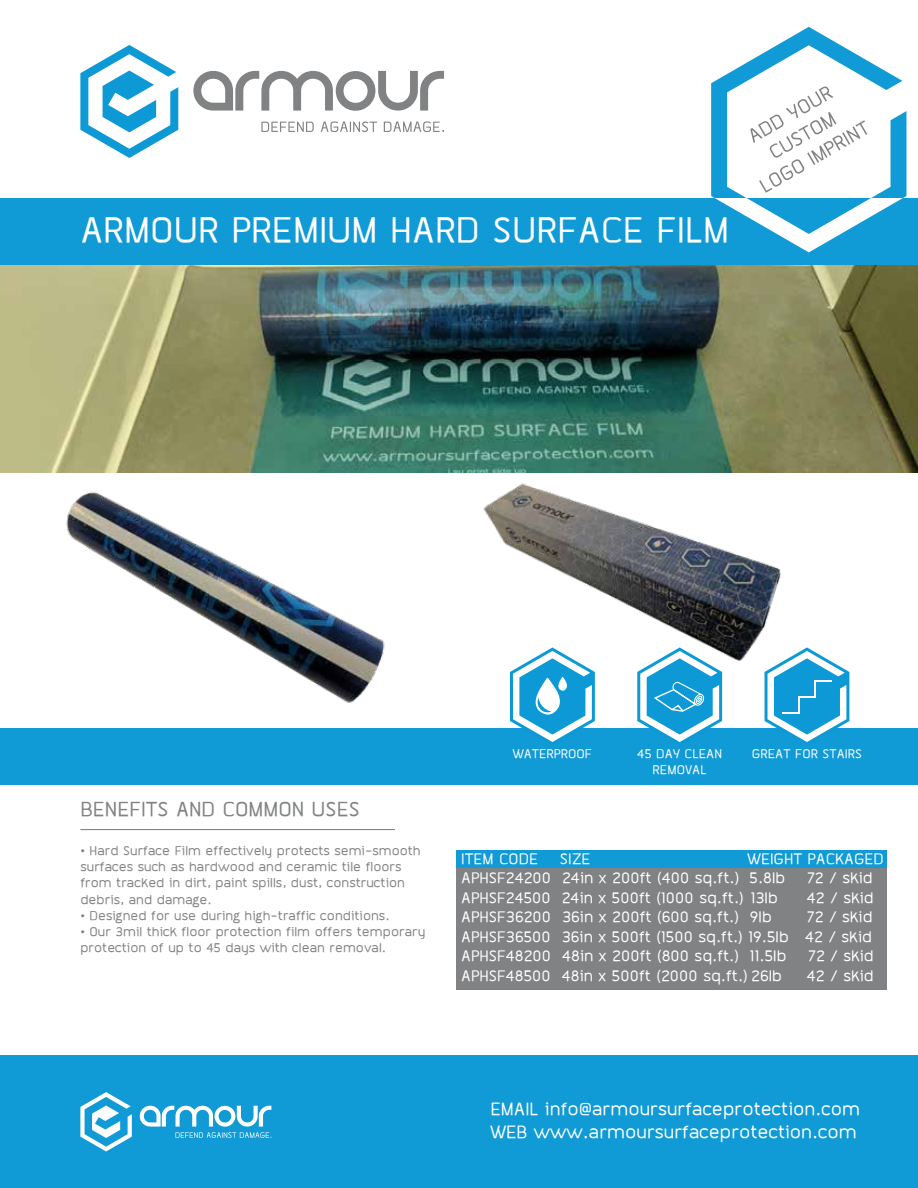
<style>
.page{position:relative;width:918px;height:1188px;background:#fff}
.page>*{position:absolute;margin:0;border:0;box-sizing:border-box;transform-origin:0 0}
.t1{font:37.8px "Often";color:#fff}
.t2{font:21.6px "Often";color:#808284}
.t3{font:18.9px/22.6px "Often";color:#fff}
.t4{font:16.2px/19.5px "Often";color:#fff}
.t5{font:13.5px/16.2px "Often";color:#808284}
.t6{font:13.35px/16px "Often";color:#fff;text-align:center}
.s1{font-family:"Myriad Pro"}
</style>
<div class="page">
<img style="left:0;top:265px;width:918px;height:207px">
<div style="left:0;top:199px;width:918px;height:66px;background:#109ad6"></div>
<div style="left:0;top:1056px;width:918px;height:132px;background:#109ad6"></div>
<svg style="left:711px;top:27px;width:192px;height:60px"></svg>
<svg style="left:711px;top:87px;width:195px;height:165px"></svg>
<div style="left:456px;top:868px;width:430px;height:122px;background:#808284"></div>
<div style="left:456px;top:850px;width:430px;height:18px;background:#109ad6"></div>
<hr style="left:80px;top:829px;width:315px;height:1px;background:#808284">
<div style="left:0;top:728px;width:918px;height:57px;background:#109ad6"></div>
<svg style="left:510px;top:689px;width:85px;height:53px"></svg>
<svg style="left:637px;top:689px;width:85px;height:53px"></svg>
<svg style="left:193px;top:71px;width:251px;height:40px"></svg>
<svg style="left:80px;top:45px;width:98px;height:113px"></svg>
<svg style="left:261px;top:122px;width:53px;height:10px"></svg>
<svg style="left:321px;top:121px;width:56px;height:11px"></svg>
<svg style="left:384px;top:121px;width:60px;height:11px"></svg>
<svg style="left:765px;top:647px;width:84px;height:95px"></svg>
<svg style="left:80px;top:1092px;width:52px;height:59px"></svg>
<svg style="left:140px;top:1106px;width:132px;height:32px"></svg>
<img style="left:23px;top:445px;width:384px;height:258px">
<img style="left:452px;top:435px;width:339px;height:254px">
<h1 class="t1" style="left:80px;top:209px;width:650px">ARMOUR PREMIUM HARD SURFACE FILM</h1>
<p class="t6" style="left:513px;top:746px;width:81px">WATERPROOF</p>
<p class="t6" style="left:637px;top:746px;width:86px">45 DAY CLEAN<br>REMOVAL</p>
<p class="t6" style="left:752px;top:746px;width:112px">GREAT FOR STAIRS</p>
<h2 class="t2" style="left:80px;top:797px;width:281px">BENEFITS AND COMMON USES</h2>
<p class="t5" style="left:80px;top:843px;width:342px">• Hard Surface Film effectively protects semi-smooth surfaces such as hardwood and ceramic tile floors from tracked in dirt, paint spills, dust, construction debris, and damage.</p>
<p class="t5" style="left:80px;top:907px;width:311px">• Designed for use during high-traffic conditions.</p>
<p class="t5" style="left:80px;top:924px;width:347px">• Our 3mil thick floor protection film offers temporary protection of up to 45 days with clean removal.</p>
<p class="t4" style="left:461px;top:849px;width:424px;text-indent:286px">WEIGHT PACKAGED<br>APHSF24200 24in x 200ft <span class="s1">(</span>400 sq.ft.<span class="s1">)</span> 5.8lb</p>
<p class="t4" style="left:461px;top:849px;width:78px">ITEM CODE</p>
<p class="t4" style="left:560px;top:849px;width:32px">SIZE</p>
<p class="t4" style="left:807px;top:869px;width:67px">72 / skid</p>
<p class="t4" style="left:461px;top:888px;width:318px">APHSF24500 24in x 500ft <span class="s1">(</span>1000 sq.ft.<span class="s1">)</span> 13lb</p>
<p class="t4" style="left:807px;top:888px;width:68px">42 / skid</p>
<p class="t4" style="left:461px;top:907px;width:312px">APHSF36200 36in x 200ft <span class="s1">(</span>600 sq.ft.<span class="s1">)</span> 9lb</p>
<p class="t4" style="left:461px;top:907px;width:413px;text-align:justify;text-indent:346px">72 / skid APHSF36500 36in x 500ft <span class="s1">(</span>1500 sq.ft.<span class="s1">)</span> 19.5lb 42 / skid APHSF48200 48in x 200ft <span class="s1">(</span>800 sq.ft.<span class="s1">)</span> 11.5lb</p>
<p class="t4" style="left:808px;top:946px;width:67px">72 / skid</p>
<p class="t4" style="left:461px;top:966px;width:322px">APHSF48500 48in x 500ft <span class="s1">(</span>2000 sq.ft.<span class="s1">)</span> 26lb</p>
<p class="t4" style="left:807px;top:966px;width:68px">42 / skid</p>
<p class="t3" style="left:490px;top:1098px;width:371px">EMAIL info@armoursurfaceprotection.com<br>WEB www.armoursurfaceprotection.com</p>
</div>
